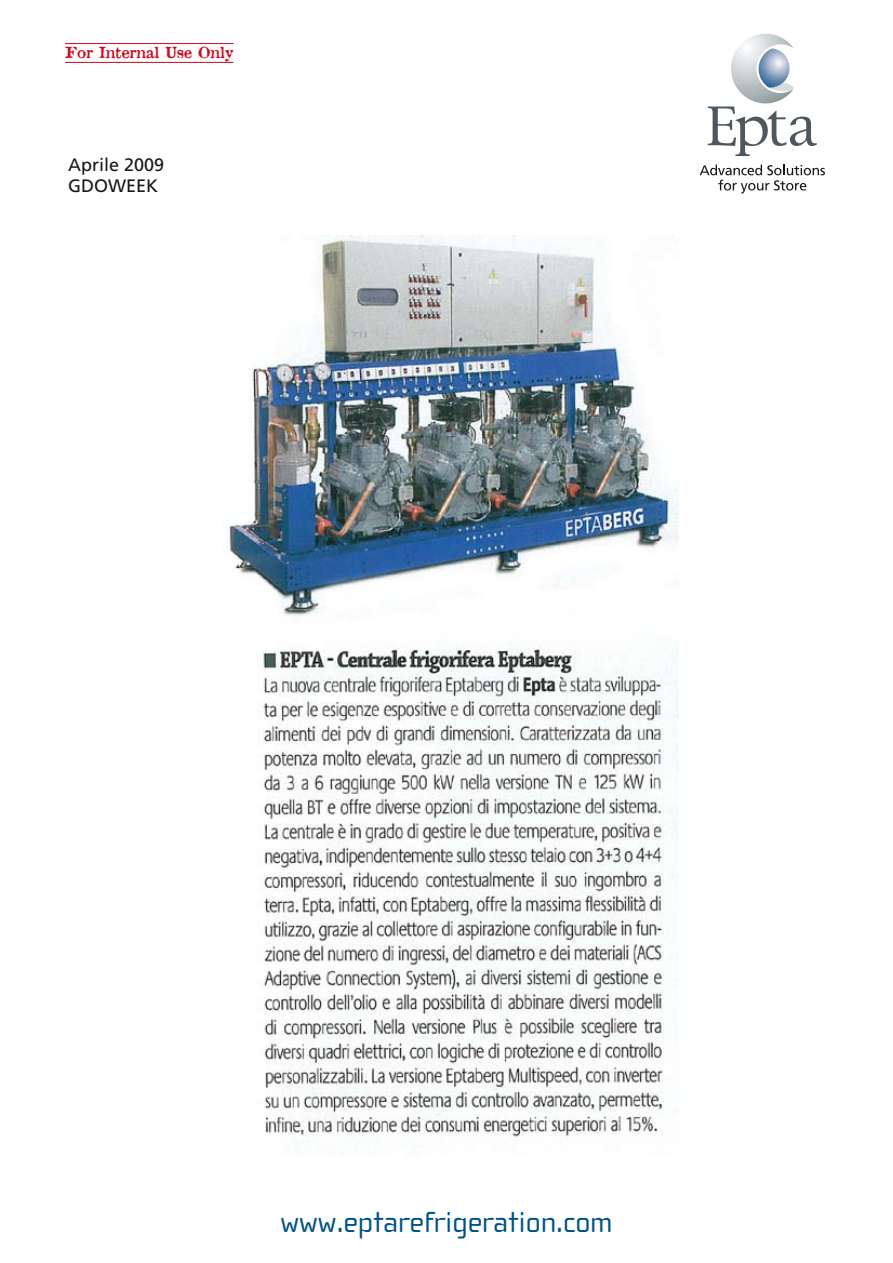
<style>
.page{position:relative;width:893px;height:1263px;background:#fff}
.page>*{position:absolute;margin:0;border:0;box-sizing:border-box;transform-origin:0 0}
.t1{font:29.7px "Cholla Wide";color:#005387}
.t2{font:18px/21.6px "Frutiger LT Std";color:#1a171c}
.t3{font:15px "Attic";color:#cd071e}
</style>
<div class="page">
<img style="left:731px;top:34px;width:63px;height:69px">
<img style="left:759px;top:48px;width:31px;height:40px">
<svg style="left:769px;top:82px;width:25px;height:14px"></svg>
<svg style="left:700px;top:165px;width:125px;height:28px"></svg>
<svg style="left:708px;top:107px;width:109px;height:49px"></svg>
<img style="left:229px;top:235px;width:449px;height:918px">
<hr style="left:65px;top:43px;width:168px;height:1px;background:#cd071e">
<hr style="left:65px;top:62px;width:168px;height:1px;background:#cd071e">
<p class="t3" style="left:65px;top:42px;width:170px">For Internal Use Only</p>
<p class="t2" style="left:68px;top:154px;width:98px">APRILE 2009<br>GDOWEEK</p>
<p class="t1" style="left:281px;top:1206px;width:333px">www.eptarefrigeration.com</p>
</div>
